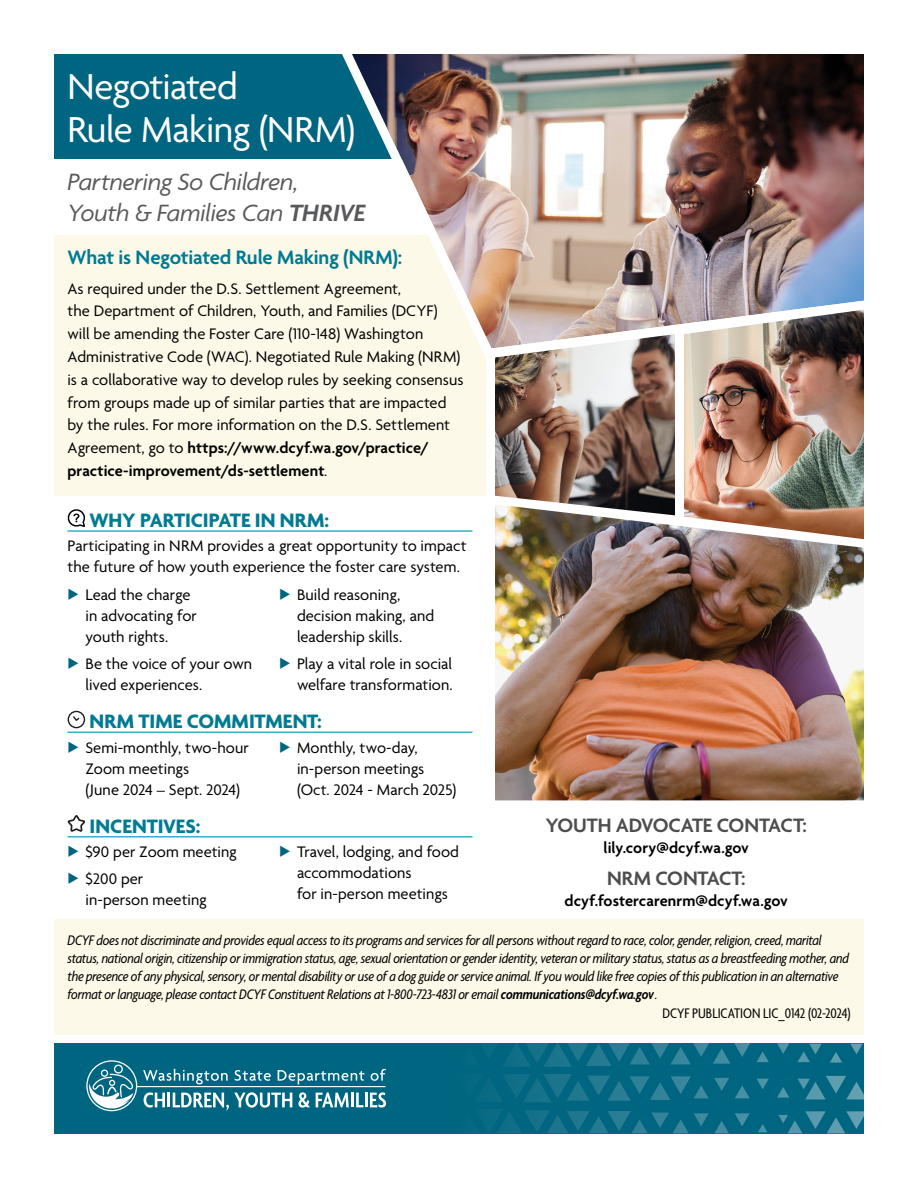
<style>
.page{position:relative;width:918px;height:1188px;background:#fff}
.page>*{position:absolute;margin:0;border:0;box-sizing:border-box;transform-origin:0 0}
.t1{font:39px/43.5px "Agenda";letter-spacing:-.015em;color:#fff}
.t2{font:italic 25.5px/30.6px "Agenda";letter-spacing:-.01em;color:#58595b}
.t3{font:700 21px "Agenda";letter-spacing:-.01em;color:#007b92}
.t4{font:600 21px "Agenda";letter-spacing:-.01em;color:#007b92}
.t5{font:600 21px "Agenda";letter-spacing:-.01em;color:#4d4d4f}
.t6{font:16.5px/21px "Agenda";color:#000}
.t7{font:600 16.5px "Agenda";letter-spacing:.005em;color:#000}
.t8{font:italic condensed 15px/18px "Agenda";letter-spacing:-.015em;color:#000}
.t9{font:condensed 15px "Agenda";color:#000}
.s1{font-weight:600}
</style>
<div class="page">
<div style="left:54px;top:1043px;width:810px;height:90px;background:#006580"></div>
<svg style="left:777px;top:1087px;width:12px;height:11px"></svg>
<svg style="left:777px;top:1043px;width:12px;height:11px"></svg>
<svg style="left:757px;top:1079px;width:12px;height:10px"></svg>
<svg style="left:758px;top:1124px;width:9px;height:8px"></svg>
<svg style="left:735px;top:1113px;width:15px;height:13px"></svg>
<svg style="left:735px;top:1085px;width:15px;height:13px"></svg>
<svg style="left:491px;top:1043px;width:278px;height:24px"></svg>
<svg style="left:491px;top:1074px;width:238px;height:28px"></svg>
<svg style="left:491px;top:1109px;width:238px;height:24px"></svg>
<svg style="left:778px;top:1111px;width:86px;height:22px"></svg>
<svg style="left:798px;top:1076px;width:66px;height:23px"></svg>
<svg style="left:798px;top:1044px;width:24px;height:18px"></svg>
<svg style="left:830px;top:1052px;width:12px;height:11px"></svg>
<svg style="left:850px;top:1044px;width:13px;height:10px"></svg>
<div style="left:54px;top:54px;width:405px;height:105px;background:#006580"></div>
<div style="left:54px;top:235px;width:432px;height:261px;background:#fcf9e8"></div>
<img style="left:342px;top:54px;width:522px;height:303px">
<img style="left:495px;top:334px;width:180px;height:170px">
<img style="left:684px;top:310px;width:180px;height:194px">
<img style="left:495px;top:504px;width:369px;height:296px">
<hr style="left:68px;top:530px;width:404px;height:2px;background:#36b0c9">
<svg style="left:68px;top:509px;width:17px;height:18px"></svg>
<hr style="left:68px;top:732px;width:404px;height:1px;background:#36b0c9">
<div style="left:68px;top:711px;width:17px;height:17px;border:1px solid #231f20;border-radius:50%"></div>
<svg style="left:73px;top:716px;width:7px;height:5px"></svg>
<hr style="left:68px;top:836px;width:404px;height:2px;background:#36b0c9">
<svg style="left:68px;top:815px;width:17px;height:17px"></svg>
<div style="left:54px;top:919px;width:810px;height:116px;background:#fcf9e8"></div>
<svg style="left:144px;top:1092px;width:148px;height:18px"></svg>
<svg style="left:298px;top:1092px;width:12px;height:16px"></svg>
<svg style="left:316px;top:1092px;width:33px;height:15px"></svg>
<hr style="left:351px;top:1093px;width:3px;height:14px;background:#fff">
<svg style="left:356px;top:1092px;width:30px;height:16px"></svg>
<hr style="left:137px;top:1086px;width:248px;height:1px;background:#fff">
<svg style="left:143px;top:1069px;width:85px;height:15px"></svg>
<svg style="left:235px;top:1070px;width:36px;height:11px"></svg>
<svg style="left:278px;top:1070px;width:87px;height:14px"></svg>
<svg style="left:371px;top:1069px;width:15px;height:12px"></svg>
<div style="left:86px;top:1060px;width:51px;height:51px;border:1px solid #fff;border-radius:50%"></div>
<div style="left:114px;top:1065px;width:9px;height:9px;border:1px solid #fff;border-radius:50%"></div>
<div style="left:101px;top:1070px;width:7px;height:7px;border:1px solid #fff;border-radius:50%"></div>
<svg style="left:89px;top:1072px;width:47px;height:37px"></svg>
<h1 class="t1" style="left:68px;top:67px;width:289px">Negotiated<br>Rule Making (NRM)</h1>
<h2 class="t2" style="left:68px;top:167px;width:299px">Partnering So Children,<br>Youth &amp; Families Can <span class="s1">THRIVE</span></h2>
<p class="t4" style="left:68px;top:246px;width:336px">What is Negotiated Rule Making (NRM):</p>
<p class="t6" style="left:68px;top:278px;width:397px;line-height:22.8px">As required under the D.S. Settlement Agreement,<br>the Department of Children, Youth, and Families (DCYF) will be amending the Foster Care (110-148) Washington Administrative Code (WAC). Negotiated Rule Making (NRM) is a collaborative way to develop rules by seeking consensus from groups made up of similar parties that are impacted by the rules. For more information on the D.S. Settlement Agreement, go to <span class="s1">https://www.dcyf.wa.gov/practice/ practice-improvement/ds-settlement</span>.</p>
<p class="t3" style="left:90px;top:509px;width:241px">WHY PARTICIPATE IN NRM:</p>
<p class="t6" style="left:68px;top:537px;width:401px">Participating in NRM provides a great opportunity to impact the future of how youth experience the foster care system.</p>
<p class="t6" style="left:86px;top:585px;width:113px">Lead the charge in advocating for youth rights.</p>
<p class="t6" style="left:86px;top:654px;width:168px">Be the voice of your own lived experiences.</p>
<p class="t6" style="left:297px;top:585px;width:139px">Build reasoning, decision making, and leadership skills.</p>
<p class="t6" style="left:297px;top:654px;width:157px">Play a vital role in social welfare transformation.</p>
<p class="t3" style="left:90px;top:710px;width:234px">NRM TIME COMMITMENT:</p>
<p class="t6" style="left:86px;top:738px;width:165px">Semi-monthly, two-hour<br>Zoom meetings<br>(June 2024 – Sept. 2024)</p>
<p class="t6" style="left:297px;top:738px;width:161px">Monthly, two-day, in-person meetings (Oct. 2024 - March 2025)</p>
<p class="t3" style="left:90px;top:815px;width:112px">INCENTIVES:</p>
<p class="t6" style="left:86px;top:839px;width:153px;line-height:27px">$90 per Zoom meeting $200 per</p>
<p class="t6" style="left:86px;top:890px;width:123px">in-person meeting</p>
<p class="t5" style="left:546px;top:814px;width:263px">YOUTH ADVOCATE CONTACT:</p>
<p class="t7" style="left:604px;top:839px;width:147px">lily.cory@dcyf.wa.gov</p>
<p class="t5" style="left:607px;top:867px;width:140px">NRM CONTACT:</p>
<p class="t7" style="left:565px;top:891px;width:225px">dcyf.fostercarenrm@dcyf.wa.gov</p>
<p class="t8" style="left:68px;top:930px;width:783px">DCYF does not discriminate and provides equal access to its programs and services for all persons without regard to race, color, gender, religion, creed, marital status, national origin, citizenship or immigration status, age, sexual orientation or gender identity, veteran or military status, status as a breastfeeding mother, and the presence of any physical, sensory, or mental disability or use of a dog guide or service animal. If you would like free copies of this publication in an alternative format or language, please contact DCYF Constituent Relations at 1-800-723-4831 or email <span class="s1">communications@dcyf.wa.gov</span>.</p>
<p class="t9" style="left:662px;top:1005px;width:190px">DCYF PUBLICATION LIC_0142 (02-2024)</p>
<p class="t6" style="left:297px;top:842px;width:164px">Travel, lodging, and food accommodations<br>for in-person meetings</p>
</div>
